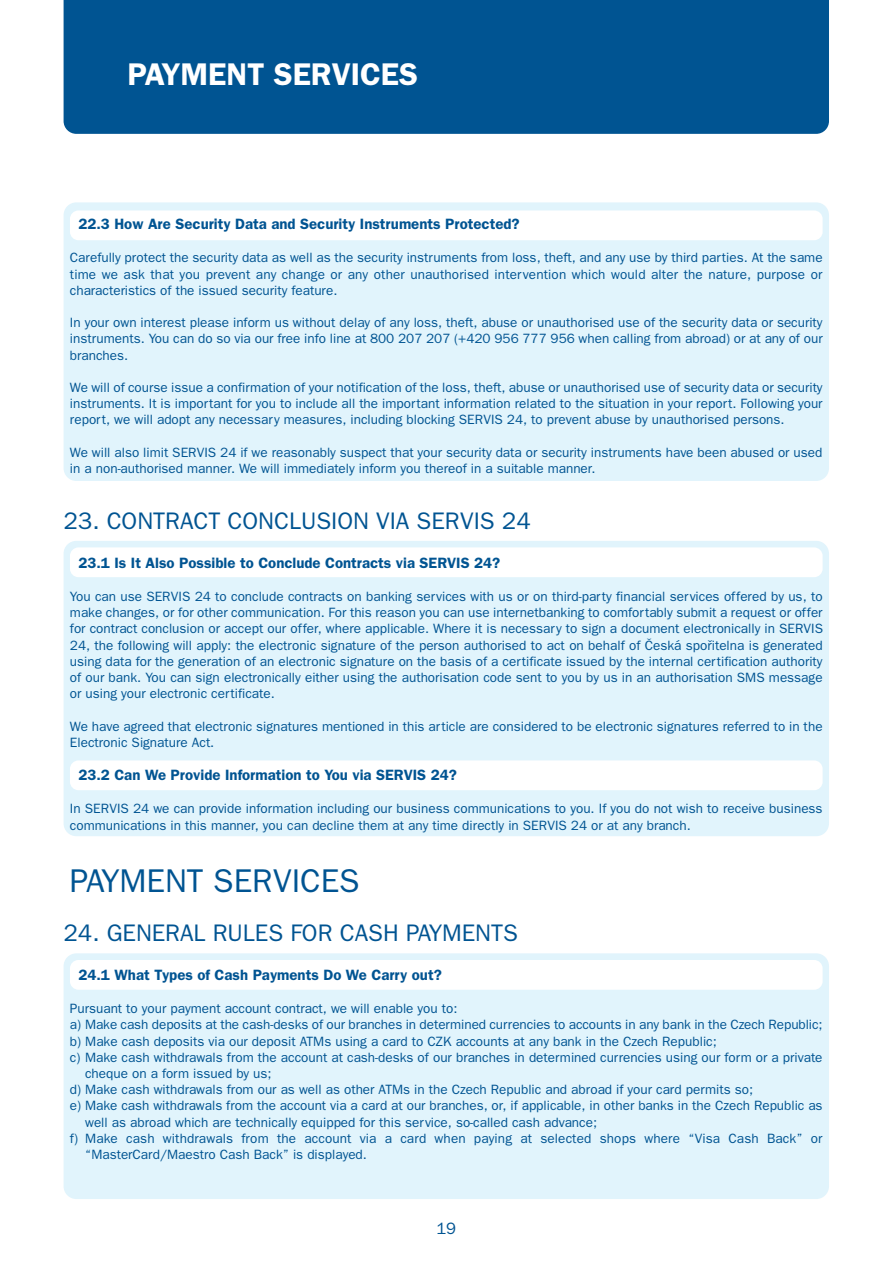
<style>
.page{position:relative;width:893px;height:1263px;background:#fff}
.page>*{position:absolute;margin:0;border:0;box-sizing:border-box;transform-origin:0 0}
.t1{font:33px "Franklin Gothic CE";color:#005492}
.t2{font:600 31.5px "Franklin Gothic CE";color:#fff}
.t3{font:24px "Franklin Gothic CE";color:#005492}
.t4{font:16.5px "Franklin Gothic CE";color:#005492}
.t5{font:600 15px "Franklin Gothic CE";color:#005492}
.t6{font:13.5px/16.2px "Franklin Gothic CE";color:#005492;text-align:justify}
</style>
<div class="page">
<div style="left:64px;top:0;width:765px;height:134px;background:#005492"></div>
<div style="left:64px;top:953px;width:765px;height:246px;background:#e1f4fc;border-radius:13px"></div>
<div style="left:64px;top:541px;width:765px;height:295px;background:#e1f4fc;border-radius:13px"></div>
<div style="left:64px;top:202px;width:765px;height:279px;background:#e1f4fc;border-radius:13px"></div>
<div style="left:70px;top:210px;width:753px;height:30px;background:#fff;border-radius:9px"></div>
<div style="left:70px;top:547px;width:753px;height:30px;background:#fff;border-radius:9px"></div>
<div style="left:70px;top:760px;width:753px;height:30px;background:#fff;border-radius:9px"></div>
<div style="left:70px;top:960px;width:753px;height:30px;background:#fff;border-radius:9px"></div>
<h2 class="t2" style="left:127px;top:64px;width:292px">PAYMENT SERVICES</h2>
<p class="t5" style="left:78px;top:219px;width:443px">22.3 How Are Security Data and Security Instruments Protected?</p>
<p class="t6" style="left:70px;top:251px;width:754px">Carefully protect the security data as well as the security instruments from loss, theft, and any use by third parties. At the same time we ask that you prevent any change or any other unauthorised intervention which would alter the nature, purpose or characteristics of the issued security feature.</p>
<p class="t6" style="left:70px;top:316px;width:754px">In your own interest please inform us without delay of any loss, theft, abuse or unauthorised use of the security data or security instruments. You can do so via our free info line at 800 207 207 (+420 956 777 956 when calling from abroad) or at any of our branches.</p>
<p class="t6" style="left:70px;top:381px;width:754px">We will of course issue a confirmation of your notification of the loss, theft, abuse or unauthorised use of security data or security instruments. It is important for you to include all the important information related to the situation in your report. Following your report, we will adopt any necessary measures, including blocking SERVIS 24, to prevent abuse by unauthorised persons.</p>
<p class="t6" style="left:70px;top:445px;width:754px">We will also limit SERVIS 24 if we reasonably suspect that your security data or security instruments have been abused or used in a non-authorised manner. We will immediately inform you thereof in a suitable manner.</p>
<h3 class="t3" style="left:64px;top:512px;width:469px">23. CONTRACT CONCLUSION VIA SERVIS 24</h3>
<p class="t5" style="left:78px;top:557px;width:423px">23.1 Is It Also Possible to Conclude Contracts via SERVIS 24?</p>
<p class="t6" style="left:70px;top:589px;width:755px">You can use SERVIS 24 to conclude contracts on banking services with us or on third-party financial services offered by us, to make changes, or for other communication. For this reason you can use internetbanking to comfortably submit a request or offer for contract conclusion or accept our offer, where applicable. Where it is necessary to sign a document electronically in SERVIS 24, the following will apply: the electronic signature of the person authorised to act on behalf of Česká spořitelna is generated using data for the generation of an electronic signature on the basis of a certificate issued by the internal certification authority of our bank. You can sign electronically either using the authorisation code sent to you by us in an authorisation SMS message or using your electronic certificate.</p>
<p class="t6" style="left:70px;top:719px;width:754px">We have agreed that electronic signatures mentioned in this article are considered to be electronic signatures referred to in the<br>Electronic Signature Act.</p>
<p class="t5" style="left:78px;top:770px;width:380px">23.2 Can We Provide Information to You via SERVIS 24?</p>
<p class="t6" style="left:70px;top:802px;width:754px">In SERVIS 24 we can provide information including our business communications to you. If you do not wish to receive business communications in this manner, you can decline them at any time directly in SERVIS 24 or at any branch.</p>
<h1 class="t1" style="left:70px;top:869px;width:291px">PAYMENT SERVICES</h1>
<h3 class="t3" style="left:64px;top:925px;width:456px">24. GENERAL RULES FOR CASH PAYMENTS</h3>
<p class="t5" style="left:78px;top:970px;width:365px">24.1 What Types of Cash Payments Do We Carry out?</p>
<p class="t6" style="left:70px;top:1002px;width:389px">Pursuant to your payment account contract, we will enable you to:</p>
<p class="t6" style="left:70px;top:1018px;width:754px">a) Make cash deposits at the cash-desks of our branches in determined currencies to accounts in any bank in the Czech Republic;</p>
<p class="t6" style="left:70px;top:1034px;width:648px">b) Make cash deposits via our deposit ATMs using a card to CZK accounts at any bank in the Czech Republic;</p>
<p class="t6" style="left:70px;top:1050px;width:754px">c) Make cash withdrawals from the account at cash-desks of our branches in determined currencies using our form or a private</p>
<p class="t6" style="left:85px;top:1066px;width:188px">cheque on a form issued by us;</p>
<p class="t6" style="left:70px;top:1083px;width:685px">d) Make cash withdrawals from our as well as other ATMs in the Czech Republic and abroad if your card permits so;</p>
<p class="t6" style="left:70px;top:1099px;width:754px">e) Make cash withdrawals from the account via a card at our branches, or, if applicable, in other banks in the Czech Republic as</p>
<p class="t6" style="left:85px;top:1115px;width:513px">well as abroad which are technically equipped for this service, so-called cash advance;</p>
<p class="t6" style="left:70px;top:1131px;width:754px">f) Make cash withdrawals from the account via a card when paying at selected shops where “Visa Cash Back” or</p>
<p class="t6" style="left:85px;top:1147px;width:283px">“MasterCard/Maestro Cash Back” is displayed.</p>
<p class="t4" style="left:436px;top:1222px;width:21px">19</p>
</div>
